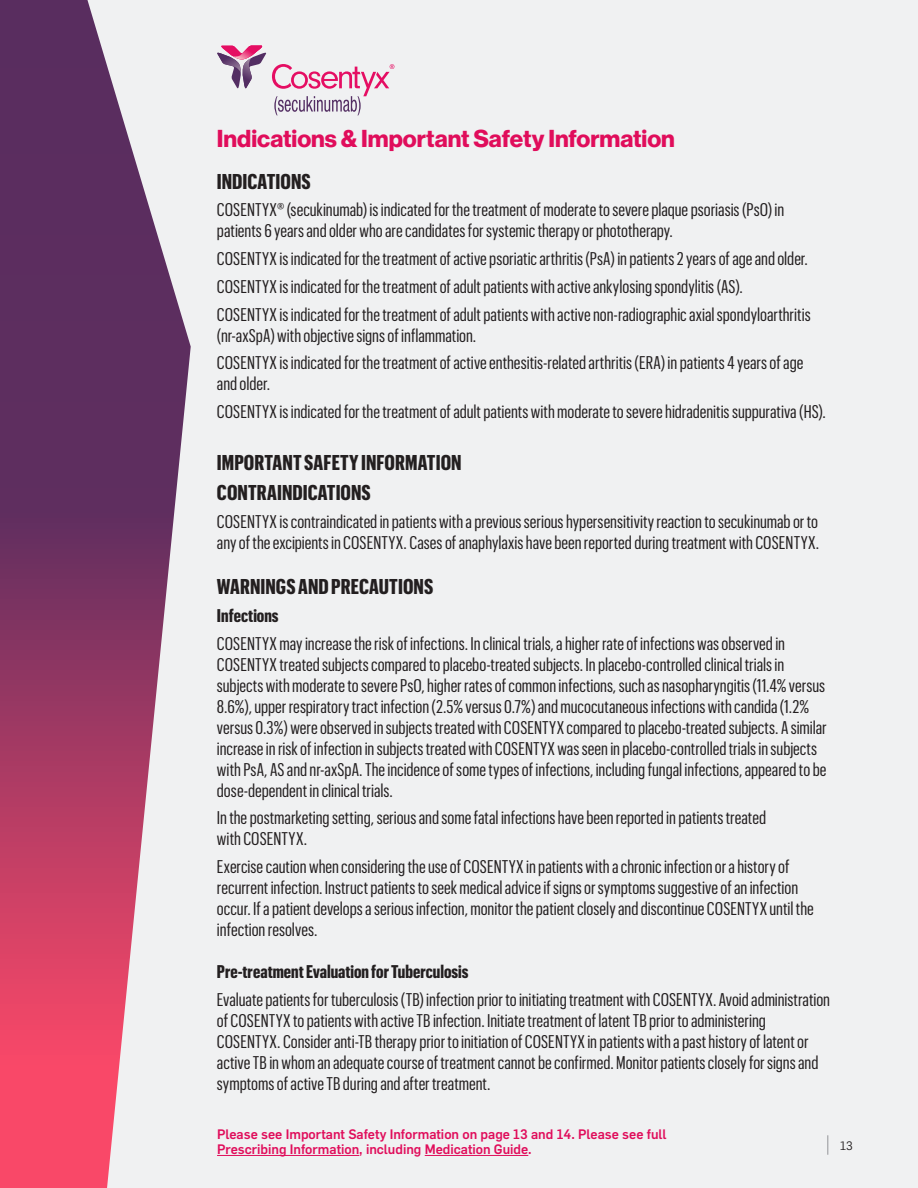
<style>
.page{position:relative;width:918px;height:1188px;background:#f0f1f2}
.page>*{position:absolute;margin:0;border:0;box-sizing:border-box;transform-origin:0 0}
.t1{font:700 24px "Volta Modern Display 75";color:#e00d5b}
.Please_see_ISI{font:700 21px "Graphik X Cond";letter-spacing:.005em;color:#231f20}
.Please_see_ISI-2{font:18px/21px "Graphik X Cond";color:#231f20}
.Please_see_ISI-3{font:700 18px "Graphik X Cond";color:#231f20}
.t2{font:500 13.5px/15px "Flama";color:#e00d5b}
.t3{font:12px "Flama";color:#231f20}
</style>
<div class="page">
<hr style="left:217px;top:1155px;width:142px;height:1px;background:#e00d5b">
<hr style="left:425px;top:1155px;width:103px;height:1px;background:#e00d5b">
<svg style="left:827px;top:1135px;width:1px;height:20px"></svg>
<svg style="left:0;top:0;width:191px;height:1188px"></svg>
<svg style="left:217px;top:46px;width:49px;height:43px"></svg>
<svg style="left:272px;top:64px;width:122px;height:51px"></svg>
<p class="t1" style="left:217px;top:125px;width:459px">Indications &amp; Important Safety Information</p>
<p class="Please_see_ISI" style="left:217px;top:166px;width:95px">INDICATIONS</p>
<p class="Please_see_ISI-2" style="left:217px;top:198px;width:569px">COSENTYX® (secukinumab) is indicated for the treatment of moderate to severe plaque psoriasis (PsO) in patients 6 years and older who are candidates for systemic therapy or phototherapy.</p>
<p class="Please_see_ISI-2" style="left:217px;top:247px;width:593px">COSENTYX is indicated for the treatment of active psoriatic arthritis (PsA) in patients 2 years of age and older.</p>
<p class="Please_see_ISI-2" style="left:217px;top:275px;width:528px">COSENTYX is indicated for the treatment of adult patients with active ankylosing spondylitis (AS).</p>
<p class="Please_see_ISI-2" style="left:217px;top:302px;width:595px">COSENTYX is indicated for the treatment of adult patients with active non-radiographic axial spondyloarthritis (nr-axSpA) with objective signs of inflammation.</p>
<p class="Please_see_ISI-2" style="left:217px;top:351px;width:588px">COSENTYX is indicated for the treatment of active enthesitis-related arthritis (ERA) in patients 4 years of age and older.</p>
<p class="Please_see_ISI-2" style="left:217px;top:400px;width:611px">COSENTYX is indicated for the treatment of adult patients with moderate to severe hidradenitis suppurativa (HS).</p>
<p class="Please_see_ISI" style="left:217px;top:447px;width:246px">IMPORTANT SAFETY INFORMATION</p>
<p class="Please_see_ISI" style="left:217px;top:478px;width:155px">CONTRAINDICATIONS</p>
<p class="Please_see_ISI-2" style="left:217px;top:510px;width:604px">COSENTYX is contraindicated in patients with a previous serious hypersensitivity reaction to secukinumab or to any of the excipients in COSENTYX. Cases of anaphylaxis have been reported during treatment with COSENTYX.</p>
<p class="Please_see_ISI" style="left:217px;top:572px;width:218px">WARNINGS AND PRECAUTIONS</p>
<p class="Please_see_ISI-3" style="left:217px;top:603px;width:63px">Infections</p>
<p class="Please_see_ISI-2" style="left:217px;top:631px;width:611px">COSENTYX may increase the risk of infections. In clinical trials, a higher rate of infections was observed in COSENTYX treated subjects compared to placebo-treated subjects. In placebo-controlled clinical trials in subjects with moderate to severe PsO, higher rates of common infections, such as nasopharyngitis (11.4% versus 8.6%), upper respiratory tract infection (2.5% versus 0.7%) and mucocutaneous infections with candida (1.2% versus 0.3%) were observed in subjects treated with COSENTYX compared to placebo-treated subjects. A similar increase in risk of infection in subjects treated with COSENTYX was seen in placebo-controlled trials in subjects with PsA, AS and nr-axSpA. The incidence of some types of infections, including fungal infections, appeared to be dose-dependent in clinical trials.</p>
<p class="Please_see_ISI-2" style="left:217px;top:806px;width:551px">In the postmarketing setting, serious and some fatal infections have been reported in patients treated with COSENTYX.</p>
<p class="Please_see_ISI-2" style="left:217px;top:855px;width:598px">Exercise caution when considering the use of COSENTYX in patients with a chronic infection or a history of recurrent infection. Instruct patients to seek medical advice if signs or symptoms suggestive of an infection occur. If a patient develops a serious infection, monitor the patient closely and discontinue COSENTYX until the infection resolves.</p>
<p class="Please_see_ISI-3" style="left:217px;top:959px;width:253px">Pre-treatment Evaluation for Tuberculosis</p>
<p class="Please_see_ISI-2" style="left:217px;top:988px;width:615px">Evaluate patients for tuberculosis (TB) infection prior to initiating treatment with COSENTYX. Avoid administration of COSENTYX to patients with active TB infection. Initiate treatment of latent TB prior to administering COSENTYX. Consider anti-TB therapy prior to initiation of COSENTYX in patients with a past history of latent or active TB in whom an adequate course of treatment cannot be confirmed. Monitor patients closely for signs and symptoms of active TB during and after treatment.</p>
<p class="t2" style="left:217px;top:1126px;width:451px">Please see Important Safety Information on page 13 and 14. Please see full<br>Prescribing Information, including Medication Guide.</p>
<p class="t3" style="left:840px;top:1138px;width:14px">13</p>
</div>
